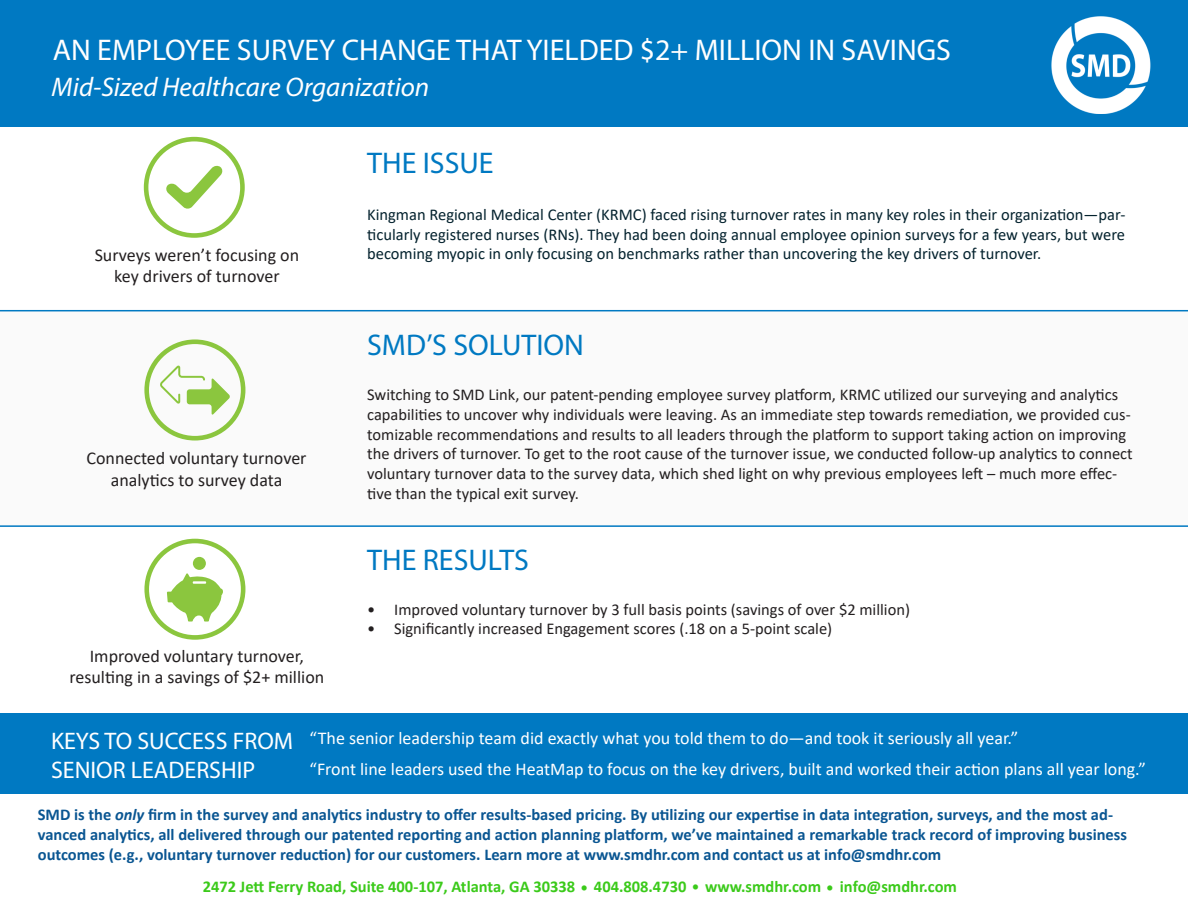
<style>
.page{position:relative;width:1188px;height:918px;background:#fff}
.page>*{position:absolute;margin:0;border:0;box-sizing:border-box;transform-origin:0 0}
.t1{font:45px "Minion Pro";color:#3bca1a}
.t2{font:30px "Myriad Pro";color:#fff}
.t3{font:30px "Myriad Pro";color:#0079c2}
.t4{font:italic 27px "Myriad Pro";color:#fff}
.t5{font:24px "Myriad Pro";color:#fff}
.t6{font:18px "Calibri";color:#fff}
.t7{font:18px "Calibri";color:#231f20}
.t8{font:16.5px/19.8px "Calibri";color:#231f20}
.t9{font:700 16.5px/19.8px "Calibri";color:#0a5692}
.t10{font:16.5px/19.8px "Calibri";color:#04222e;text-align:justify}
.t11{font:700 16.5px "Calibri";color:#3bca1a}
.s1{font-style:italic}
</style>
<div class="page">
<div style="left:0;top:0;width:1188px;height:127px;background:#0079c2"></div>
<div style="left:0;top:310px;width:1188px;height:217px;background:#fafafa"></div>
<img style="left:1051px;top:16px;width:100px;height:98px">
<hr style="left:0;top:310px;width:1188px;height:1px;background:#0079c2">
<svg style="left:144px;top:539px;width:101px;height:101px"></svg>
<svg style="left:144px;top:339px;width:101px;height:102px"></svg>
<svg style="left:144px;top:137px;width:101px;height:101px"></svg>
<div style="left:0;top:713px;width:1188px;height:81px;background:#0079c2"></div>
<hr style="left:0;top:525px;width:1188px;height:2px;background:#0079c2">
<p class="t2" style="left:53px;top:32px;width:900px">AN EMPLOYEE SURVEY CHANGE THAT YIELDED $2+ MILLION IN SAVINGS</p>
<p class="t4" style="left:52px;top:70px;width:379px">Mid-Sized Healthcare Organization</p>
<p class="t7" style="left:95px;top:242px;width:206px">Surveys weren’t focusing on</p>
<p class="t7" style="left:114px;top:264px;width:167px">key drivers of turnover</p>
<p class="t7" style="left:87px;top:446px;width:222px">Connected voluntary turnover</p>
<p class="t7" style="left:111px;top:468px;width:173px">analytics to survey data</p>
<p class="t7" style="left:90px;top:643px;width:216px">Improved voluntary turnover,</p>
<p class="t7" style="left:70px;top:665px;width:256px">resulting in a savings of $2+ million</p>
<p class="t3" style="left:367px;top:144px;width:128px">THE ISSUE</p>
<p class="t10" style="left:367px;top:204px;width:760px">Kingman Regional Medical Center (KRMC) faced rising turnover rates in many key roles in their organization—par&shy;ticularly registered nurses (RNs). They had been doing annual employee opinion surveys for a few years, but were becoming myopic in only focusing on benchmarks rather than uncovering the key drivers of turnover.</p>
<p class="t3" style="left:367px;top:327px;width:218px">SMD’S SOLUTION</p>
<p class="t8" style="left:367px;top:384px;width:767px">Switching to SMD Link, our patent-pending employee survey platform, KRMC utilized our surveying and analytics capabilities to uncover why individuals were leaving. As an immediate step towards remediation, we provided cus&shy;tomizable recommendations and results to all leaders through the platform to support taking action on improving the drivers of turnover. To get to the root cause of the turnover issue, we conducted follow-up analytics to connect voluntary turnover data to the survey data, which shed light on why previous employees left – much more effec&shy;tive than the typical exit survey.</p>
<p class="t3" style="left:367px;top:541px;width:163px">THE RESULTS</p>
<p class="t8" style="left:367px;top:599px;width:544px">• Improved voluntary turnover by 3 full basis points (savings of over $2 million)</p>
<p class="t8" style="left:367px;top:619px;width:467px">• Significantly increased Engagement scores (.18 on a 5-point scale)</p>
<p class="t5" style="left:51px;top:726px;width:244px">KEYS TO SUCCESS FROM</p>
<p class="t5" style="left:51px;top:755px;width:206px">SENIOR LEADERSHIP</p>
<p class="t6" style="left:310px;top:726px;width:710px">“The senior leadership team did exactly what you told them to do—and took it seriously all year.”</p>
<p class="t6" style="left:310px;top:757px;width:838px">“Front line leaders used the HeatMap to focus on the key drivers, built and worked their action plans all year long.”</p>
<p class="t9" style="left:38px;top:805px;width:1091px">SMD is the <span class="s1">only</span> firm in the survey and analytics industry to offer results-based pricing. By utilizing our expertise in data integration, surveys, and the most ad&shy;vanced analytics, all delivered through our patented reporting and action planning platform, we’ve maintained a remarkable track record of improving business outcomes (e.g., voluntary turnover reduction) for our customers. Learn more at www.smdhr.com and contact us at info@smdhr.com</p>
<p class="t11" style="left:203px;top:875px;width:756px">2472 Jett Ferry Road, Suite 400-107, Atlanta, GA 30338 404.808.4730 www.smdhr.com info@smdhr.com</p>
<p class="t1" style="left:579px;top:845px;width:12px">.</p>
<p class="t1" style="left:691px;top:845px;width:12px">.</p>
<p class="t1" style="left:825px;top:845px;width:12px">.</p>
</div>
